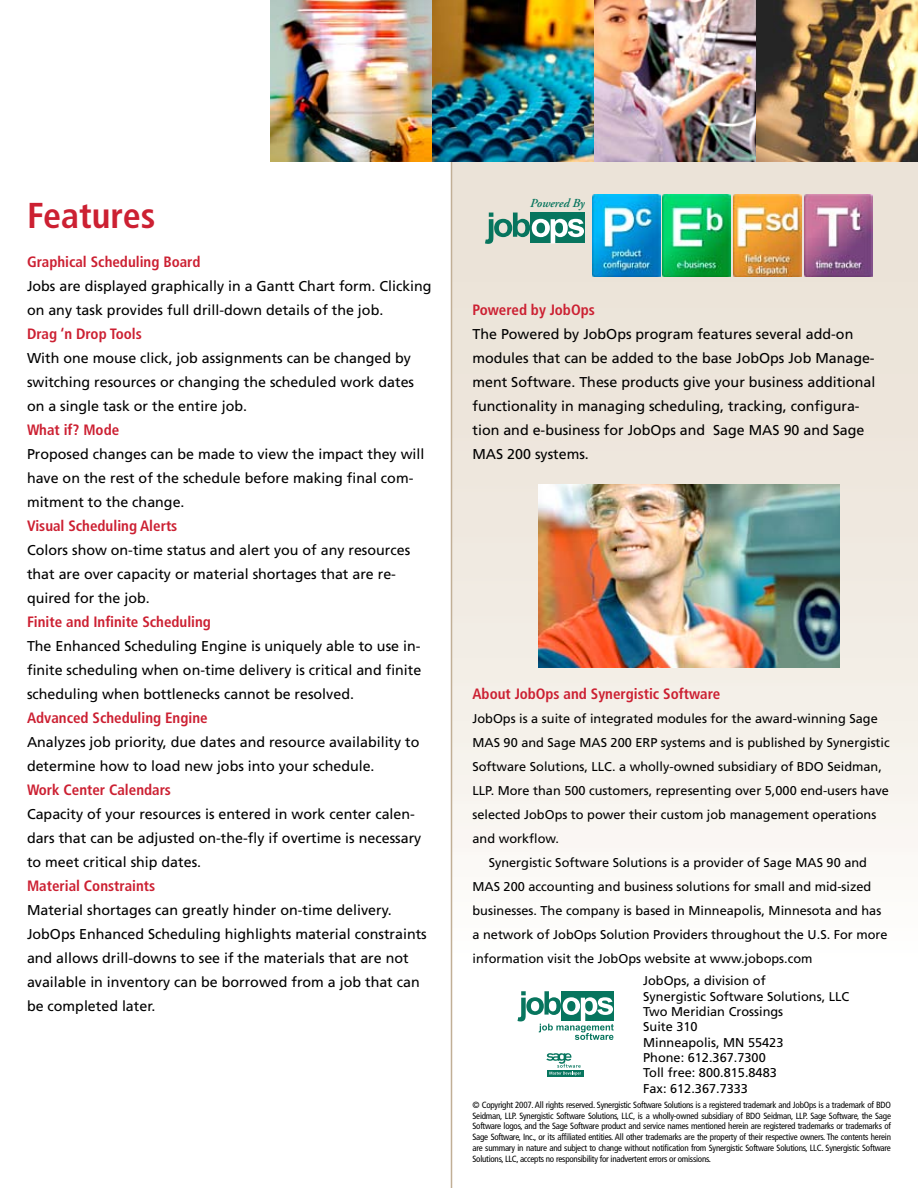
<style>
.page{position:relative;width:918px;height:1188px;background:#fff}
.page>*{position:absolute;margin:0;border:0;box-sizing:border-box;transform-origin:0 0}
.t1{font:700 condensed 36px "Frutiger";color:#cc2032}
.t2{font:700 condensed 15px "Frutiger";color:#cc2032}
.t3{font:14.25px/24px "Frutiger";color:#000}
.t4{font:12.75px/15.3px "Frutiger";color:#000}
.t5{font:italic 600 12.3px "Adobe Garamond Pro";letter-spacing:-.01em;color:#07755e}
.t6{font:condensed 9px/10.8px "Frutiger";letter-spacing:-.025em;color:#000;text-align:justify}
</style>
<div class="page">
<svg style="left:451px;top:162px;width:467px;height:1026px"></svg>
<img style="left:270px;top:0;width:648px;height:162px">
<div style="left:531px;top:212px;width:54px;height:31px;background:#07755e"></div>
<svg style="left:485px;top:213px;width:99px;height:31px"></svg>
<img style="left:592px;top:195px;width:68px;height:81px">
<img style="left:663px;top:195px;width:68px;height:81px">
<img style="left:734px;top:195px;width:68px;height:81px">
<img style="left:804px;top:195px;width:69px;height:81px">
<img style="left:539px;top:484px;width:301px;height:183px">
<div style="left:542px;top:1049px;width:46px;height:32px;background:#fff"></div>
<div style="left:547px;top:1070px;width:36px;height:6px;background:#07755e"></div>
<svg style="left:546px;top:1053px;width:35px;height:22px"></svg>
<div style="left:513px;top:986px;width:105px;height:58px;background:#fff"></div>
<svg style="left:518px;top:991px;width:96px;height:49px"></svg>
<h1 class="t1" style="left:27px;top:194px;width:130px">Features</h1>
<p class="t5" style="left:530px;top:196px;width:56px">Powered By</p>
<p class="t2" style="left:27px;top:253px;width:175px">Graphical Scheduling Board</p>
<p class="t3" style="left:27px;top:274px;width:406px">Jobs are displayed graphically in a Gantt Chart form. Clicking on any task provides full drill-down details of the job.</p>
<p class="t2" style="left:27px;top:325px;width:116px">Drag ‘n Drop Tools</p>
<p class="t3" style="left:27px;top:346px;width:389px">With one mouse click, job assignments can be changed by switching resources or changing the scheduled work dates on a single task or the entire job.</p>
<p class="t2" style="left:27px;top:421px;width:94px">What if? Mode</p>
<p class="t3" style="left:27px;top:442px;width:399px">Proposed changes can be made to view the impact they will have on the rest of the schedule before making final com&shy;mitment to the change.</p>
<p class="t2" style="left:27px;top:517px;width:152px">Visual Scheduling Alerts</p>
<p class="t3" style="left:27px;top:538px;width:385px">Colors show on-time status and alert you of any resources that are over capacity or material shortages that are re&shy;quired for the job.</p>
<p class="t2" style="left:27px;top:613px;width:186px">Finite and Infinite Scheduling</p>
<p class="t3" style="left:27px;top:634px;width:396px;text-align:justify">The Enhanced Scheduling Engine is uniquely able to use in&shy;finite scheduling when on-time delivery is critical and finite scheduling when bottlenecks cannot be resolved.</p>
<p class="t2" style="left:27px;top:709px;width:182px">Advanced Scheduling Engine</p>
<p class="t3" style="left:27px;top:730px;width:394px">Analyzes job priority, due dates and resource availability to determine how to load new jobs into your schedule.</p>
<p class="t2" style="left:27px;top:781px;width:145px">Work Center Calendars</p>
<p class="t3" style="left:27px;top:802px;width:396px">Capacity of your resources is entered in work center calen&shy;dars that can be adjusted on-the-fly if overtime is necessary to meet critical ship dates.</p>
<p class="t2" style="left:27px;top:877px;width:130px">Material Constraints</p>
<p class="t3" style="left:27px;top:898px;width:401px">Material shortages can greatly hinder on-time delivery.<br>JobOps Enhanced Scheduling highlights material constraints and allows drill-downs to see if the materials that are not available in inventory can be borrowed from a job that can be completed later.</p>
<p class="t2" style="left:472px;top:301px;width:124px">Powered by JobOps</p>
<p class="t3" style="left:472px;top:322px;width:405px">The Powered by JobOps program features several add-on modules that can be added to the base JobOps Job Manage&shy;ment Software. These products give your business additional functionality in managing scheduling, tracking, configura&shy;tion and e-business for JobOps and Sage MAS 90 and Sage MAS 200 systems.</p>
<p class="t2" style="left:472px;top:685px;width:249px">About JobOps and Synergistic Software</p>
<p class="t4" style="left:472px;top:711px;width:407px">JobOps is a suite of integrated modules for the award-winning Sage</p>
<p class="t4" style="left:472px;top:735px;width:419px">MAS 90 and Sage MAS 200 ERP systems and is published by Synergistic</p>
<p class="t4" style="left:472px;top:759px;width:411px">Software Solutions, LLC. a wholly-owned subsidiary of BDO Seidman,</p>
<p class="t4" style="left:472px;top:783px;width:418px">LLP. More than 500 customers, representing over 5,000 end-users have</p>
<p class="t4" style="left:472px;top:807px;width:405px">selected JobOps to power their custom job management operations</p>
<p class="t4" style="left:472px;top:831px;width:88px">and workflow.</p>
<p class="t4" style="left:489px;top:855px;width:380px">Synergistic Software Solutions is a provider of Sage MAS 90 and</p>
<p class="t4" style="left:472px;top:879px;width:400px">MAS 200 accounting and business solutions for small and mid-sized</p>
<p class="t4" style="left:472px;top:903px;width:410px">businesses. The company is based in Minneapolis, Minnesota and has</p>
<p class="t4" style="left:472px;top:927px;width:417px">a network of JobOps Solution Providers throughout the U.S. For more</p>
<p class="t4" style="left:472px;top:951px;width:342px">information visit the JobOps website at www.jobops.com</p>
<p class="t4" style="left:643px;top:973px;width:208px">JobOps, a division of<br>Synergistic Software Solutions, LLC<br>Two Meridian Crossings<br>Suite 310<br>Minneapolis, MN 55423<br>Phone: 612.367.7300<br>Toll free: 800.815.8483<br>Fax: 612.367.7333</p>
<p class="t6" style="left:472px;top:1099px;width:420px">© Copyright 2007. All rights reserved. Synergistic Software Solutions is a registered trademark and JobOps is a trademark of BDO Seidman, LLP. Synergistic Software Solutions, LLC, is a wholly-owned subsidiary of BDO Seidman, LLP. Sage Software, the Sage Software logos, and the Sage Software product and service names mentioned herein are registered trademarks or trademarks of Sage Software, Inc., or its affiliated entities. All other trademarks are the property of their respective owners. The contents herein are summary in nature and subject to change without notification from Synergistic Software Solutions, LLC. Synergistic Software Solutions, LLC, accepts no responsibility for inadvertent errors or omissions.</p>
</div>
